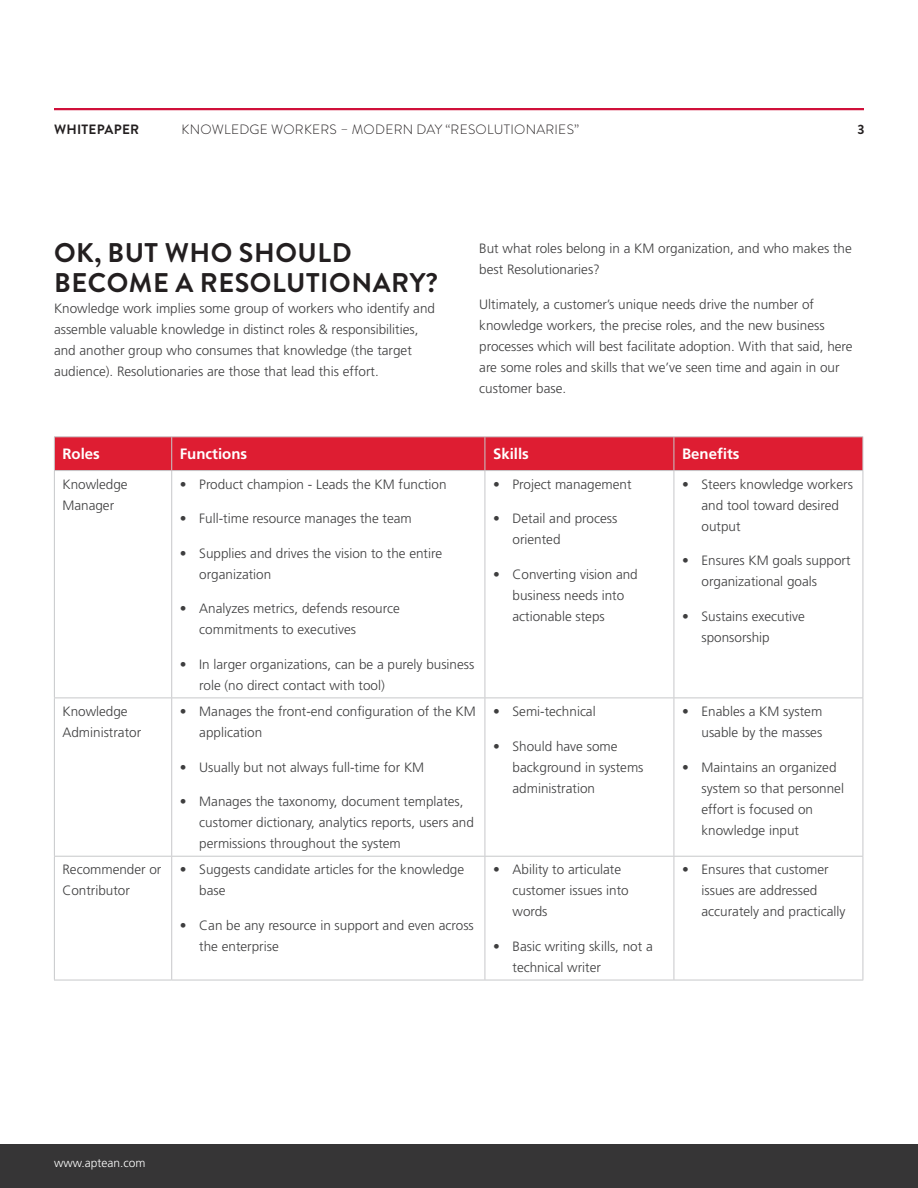
<style>
.page{position:relative;width:918px;height:1188px;background:#fff}
.page>*{position:absolute;margin:0;border:0;box-sizing:border-box;transform-origin:0 0}
.t1{font:700 27px/30px "Brandon Grotesque";letter-spacing:.02em;color:#231f20}
.t2{font:700 15px "Frutiger LT Std";color:#fff}
.t3{font:300 13.5px/21px "Frutiger LT Std";color:#3e3e3f}
.t4{font:300 13.5px "Brandon Grotesque";letter-spacing:.02em;color:#231f20}
.t5{font:700 13.5px "Brandon Grotesque";letter-spacing:.02em;color:#231f20}
.t6{font:300 12px "Frutiger LT Std";color:#fff}
</style>
<div class="page">
<div style="left:0;top:1144px;width:918px;height:44px;background:#363536"></div>
<hr style="left:54px;top:108px;width:810px;height:2px;background:#d0103a">
<div style="left:55px;top:437px;width:808px;height:33px;background:#de1d32"></div>
<hr style="left:54px;top:436px;width:118px;height:1px;background:#c7c8ca">
<hr style="left:54px;top:437px;width:1px;height:33px;background:#c7c8ca">
<hr style="left:172px;top:436px;width:313px;height:1px;background:#c7c8ca">
<hr style="left:171px;top:437px;width:1px;height:33px;background:#c7c8ca">
<hr style="left:485px;top:436px;width:189px;height:1px;background:#c7c8ca">
<hr style="left:485px;top:437px;width:1px;height:33px;background:#c7c8ca">
<hr style="left:674px;top:436px;width:189px;height:1px;background:#c7c8ca">
<hr style="left:674px;top:437px;width:1px;height:33px;background:#c7c8ca">
<hr style="left:863px;top:437px;width:1px;height:33px;background:#c7c8ca">
<hr style="left:54px;top:470px;width:118px;height:1px;background:#c7c8ca">
<hr style="left:54px;top:471px;width:1px;height:227px;background:#c7c8ca">
<hr style="left:172px;top:470px;width:313px;height:1px;background:#c7c8ca">
<hr style="left:171px;top:471px;width:1px;height:227px;background:#c7c8ca">
<hr style="left:485px;top:470px;width:189px;height:1px;background:#c7c8ca">
<hr style="left:485px;top:471px;width:1px;height:227px;background:#c7c8ca">
<hr style="left:674px;top:470px;width:189px;height:1px;background:#c7c8ca">
<hr style="left:674px;top:471px;width:1px;height:227px;background:#c7c8ca">
<hr style="left:863px;top:471px;width:1px;height:227px;background:#c7c8ca">
<hr style="left:54px;top:698px;width:118px;height:1px;background:#c7c8ca">
<hr style="left:54px;top:698px;width:1px;height:158px;background:#c7c8ca">
<hr style="left:172px;top:698px;width:313px;height:1px;background:#c7c8ca">
<hr style="left:171px;top:698px;width:1px;height:158px;background:#c7c8ca">
<hr style="left:485px;top:698px;width:189px;height:1px;background:#c7c8ca">
<hr style="left:485px;top:698px;width:1px;height:158px;background:#c7c8ca">
<hr style="left:674px;top:698px;width:189px;height:1px;background:#c7c8ca">
<hr style="left:674px;top:698px;width:1px;height:158px;background:#c7c8ca">
<hr style="left:863px;top:698px;width:1px;height:158px;background:#c7c8ca">
<hr style="left:54px;top:856px;width:118px;height:1px;background:#c7c8ca">
<hr style="left:54px;top:857px;width:1px;height:123px;background:#c7c8ca">
<hr style="left:172px;top:856px;width:313px;height:1px;background:#c7c8ca">
<hr style="left:171px;top:857px;width:1px;height:123px;background:#c7c8ca">
<hr style="left:485px;top:856px;width:189px;height:1px;background:#c7c8ca">
<hr style="left:485px;top:857px;width:1px;height:123px;background:#c7c8ca">
<hr style="left:674px;top:856px;width:189px;height:1px;background:#c7c8ca">
<hr style="left:674px;top:857px;width:1px;height:123px;background:#c7c8ca">
<hr style="left:863px;top:857px;width:1px;height:123px;background:#c7c8ca">
<hr style="left:54px;top:980px;width:118px;height:1px;background:#c7c8ca">
<hr style="left:172px;top:980px;width:313px;height:1px;background:#c7c8ca">
<hr style="left:485px;top:980px;width:189px;height:1px;background:#c7c8ca">
<hr style="left:674px;top:980px;width:189px;height:1px;background:#c7c8ca">
<p class="t5" style="left:54px;top:120px;width:87px">WHITEPAPER</p>
<p class="t4" style="left:182px;top:120px;width:399px">KNOWLEDGE WORKERS – MODERN DAY “RESOLUTIONARIES”</p>
<p class="t5" style="left:858px;top:120px;width:9px">3</p>
<p class="t1" style="left:54px;top:238px;width:385px">OK, BUT WHO SHOULD<br>BECOME A RESOLUTIONARY?</p>
<p class="t3" style="left:54px;top:298px;width:383px">Knowledge work implies some group of workers who identify and assemble valuable knowledge in distinct roles &amp; responsibilities, and another group who consumes that knowledge (the target audience). Resolutionaries are those that lead this effort.</p>
<p class="t3" style="left:479px;top:238px;width:374px">But what roles belong in a KM organization, and who makes the best Resolutionaries?</p>
<p class="t3" style="left:479px;top:294px;width:375px">Ultimately, a customer’s unique needs drive the number of knowledge workers, the precise roles, and the new business processes which will best facilitate adoption. With that said, here are some roles and skills that we’ve seen time and again in our customer base.</p>
<p class="t2" style="left:62px;top:445px;width:39px">Roles</p>
<p class="t2" style="left:180px;top:445px;width:69px">Functions</p>
<p class="t2" style="left:493px;top:445px;width:37px">Skills</p>
<p class="t2" style="left:682px;top:445px;width:59px">Benefits</p>
<p class="t3" style="left:62px;top:474px;width:67px">Knowledge<br>Manager</p>
<p class="t3" style="left:180px;top:474px;width:268px">• Product champion - Leads the KM function</p>
<p class="t3" style="left:180px;top:508px;width:233px">• Full-time resource manages the team</p>
<p class="t3" style="left:199px;top:543px;width:244px;text-indent:-20px">• Supplies and drives the vision to the entire organization</p>
<p class="t3" style="left:199px;top:598px;width:202px;text-indent:-20px">• Analyzes metrics, defends resource commitments to executives</p>
<p class="t3" style="left:199px;top:654px;width:277px;text-indent:-20px">• In larger organizations, can be a purely business role (no direct contact with tool)</p>
<p class="t3" style="left:702px;top:474px;width:153px;text-indent:-20px">• Steers knowledge workers and tool toward desired output</p>
<p class="t3" style="left:702px;top:550px;width:151px;text-indent:-20px">• Ensures KM goals support organizational goals</p>
<p class="t3" style="left:702px;top:606px;width:105px;text-indent:-20px">• Sustains executive sponsorship</p>
<p class="t3" style="left:493px;top:474px;width:140px">• Project management</p>
<p class="t3" style="left:513px;top:508px;width:106px;text-indent:-20px">• Detail and process oriented</p>
<p class="t3" style="left:513px;top:564px;width:127px;text-indent:-20px">• Converting vision and business needs into actionable steps</p>
<p class="t3" style="left:62px;top:701px;width:80px">Knowledge<br>Administrator</p>
<p class="t3" style="left:199px;top:701px;width:278px;text-indent:-20px">• Manages the front-end configuration of the KM application</p>
<p class="t3" style="left:180px;top:757px;width:246px">• Usually but not always full-time for KM</p>
<p class="t3" style="left:199px;top:791px;width:276px;text-indent:-20px">• Manages the taxonomy, document templates, customer dictionary, analytics reports, users and permissions throughout the system</p>
<p class="t3" style="left:62px;top:859px;width:101px">Recommender or<br>Contributor</p>
<p class="t3" style="left:199px;top:859px;width:266px;text-indent:-20px">• Suggests candidate articles for the knowledge base</p>
<p class="t3" style="left:199px;top:915px;width:276px;text-indent:-20px">• Can be any resource in support and even across the enterprise</p>
<p class="t3" style="left:493px;top:701px;width:104px">• Semi-technical</p>
<p class="t3" style="left:513px;top:736px;width:133px;text-indent:-20px">• Should have some background in systems administration</p>
<p class="t3" style="left:513px;top:859px;width:118px;text-indent:-20px">• Ability to articulate customer issues into words</p>
<p class="t3" style="left:513px;top:936px;width:142px;text-indent:-20px">• Basic writing skills, not a technical writer</p>
<p class="t3" style="left:682px;top:701px;width:142px;text-align:right">• Enables a KM system usable by the masses</p>
<p class="t3" style="left:702px;top:757px;width:144px;text-indent:-20px">• Maintains an organized system so that personnel effort is focused on knowledge input</p>
<p class="t3" style="left:702px;top:859px;width:145px;text-indent:-20px">• Ensures that customer issues are addressed accurately and practically</p>
<p class="t6" style="left:54px;top:1156px;width:93px">www.aptean.com</p>
</div>
